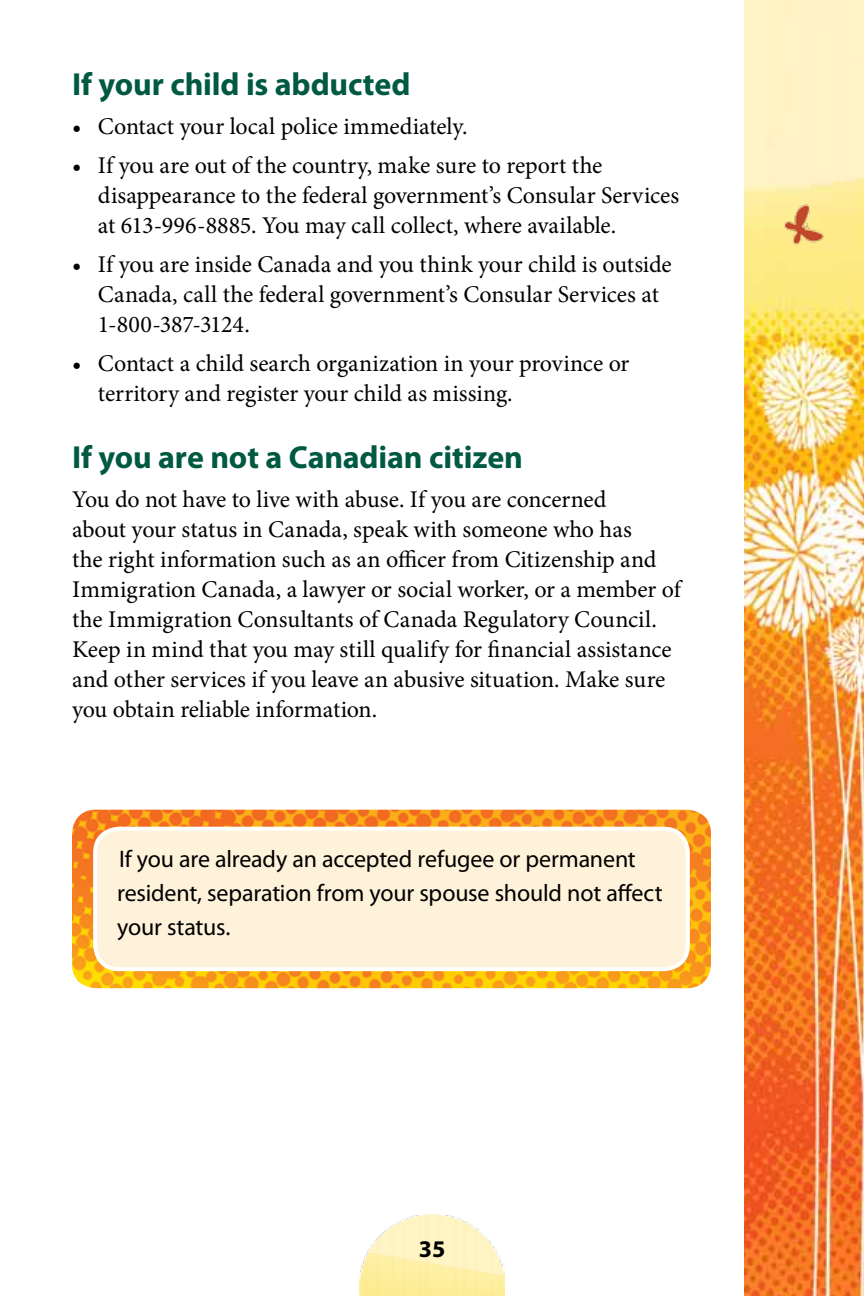
<style>
.page{position:relative;width:864px;height:1296px;background:#fff}
.page>*{position:absolute;margin:0;border:0;box-sizing:border-box;transform-origin:0 0}
.t1{font:700 32px "Myriad Pro";letter-spacing:-.005em;color:#005941}
.t2{font:24px/30px "Minion Pro";letter-spacing:-.005em;color:#000}
.t3{font:24px/34px "Myriad Pro";letter-spacing:-.005em;color:#000}
.t4{font:700 24px "Myriad Pro";color:#000}
</style>
<div class="page">
<img style="left:360px;top:1214px;width:144px;height:82px">
<img style="left:72px;top:810px;width:639px;height:178px">
<div style="left:95px;top:829px;width:593px;height:140px;background:#fff2db;border-radius:24px"></div>
<div style="left:93px;top:827px;width:597px;height:144px;border:4px solid #fff;border-radius:24px"></div>
<img style="left:744px;top:0;width:120px;height:1296px">
<img style="left:769px;top:193px;width:70px;height:66px">
<h1 class="t1" style="left:72px;top:63px;width:340px">If your child is abducted</h1>
<p class="t2" style="left:72px;top:111px;width:397px">• Contact your local police immediately.</p>
<p class="t2" style="left:98px;top:150px;width:583px;text-indent:-26px">• If you are out of the country, make sure to report the disappearance to the federal government’s Consular Services at 613-996-8885. You may call collect, where available.</p>
<p class="t2" style="left:98px;top:249px;width:575px;text-indent:-26px">• If you are inside Canada and you think your child is outside<br>Canada, call the federal government’s Consular Services at<br>1-800-387-3124.</p>
<p class="t2" style="left:98px;top:348px;width:533px;text-indent:-26px">• Contact a child search organization in your province or territory and register your child as missing.</p>
<h1 class="t1" style="left:72px;top:436px;width:453px">If you are not a Canadian citizen</h1>
<p class="t2" style="left:72px;top:484px;width:610px">You do not have to live with abuse. If you are concerned<br>about your status in Canada, speak with someone who has<br>the right information such as an officer from Citizenship and Immigration Canada, a lawyer or social worker, or a member of the Immigration Consultants of Canada Regulatory Council.<br>Keep in mind that you may still qualify for financial assistance and other services if you leave an abusive situation. Make sure you obtain reliable information.</p>
<p class="t3" style="left:117px;top:841px;width:547px">If you are already an accepted refugee or permanent resident, separation from your spouse should not affect your status.</p>
<p class="t4" style="left:419px;top:1233px;width:28px">35</p>
</div>
